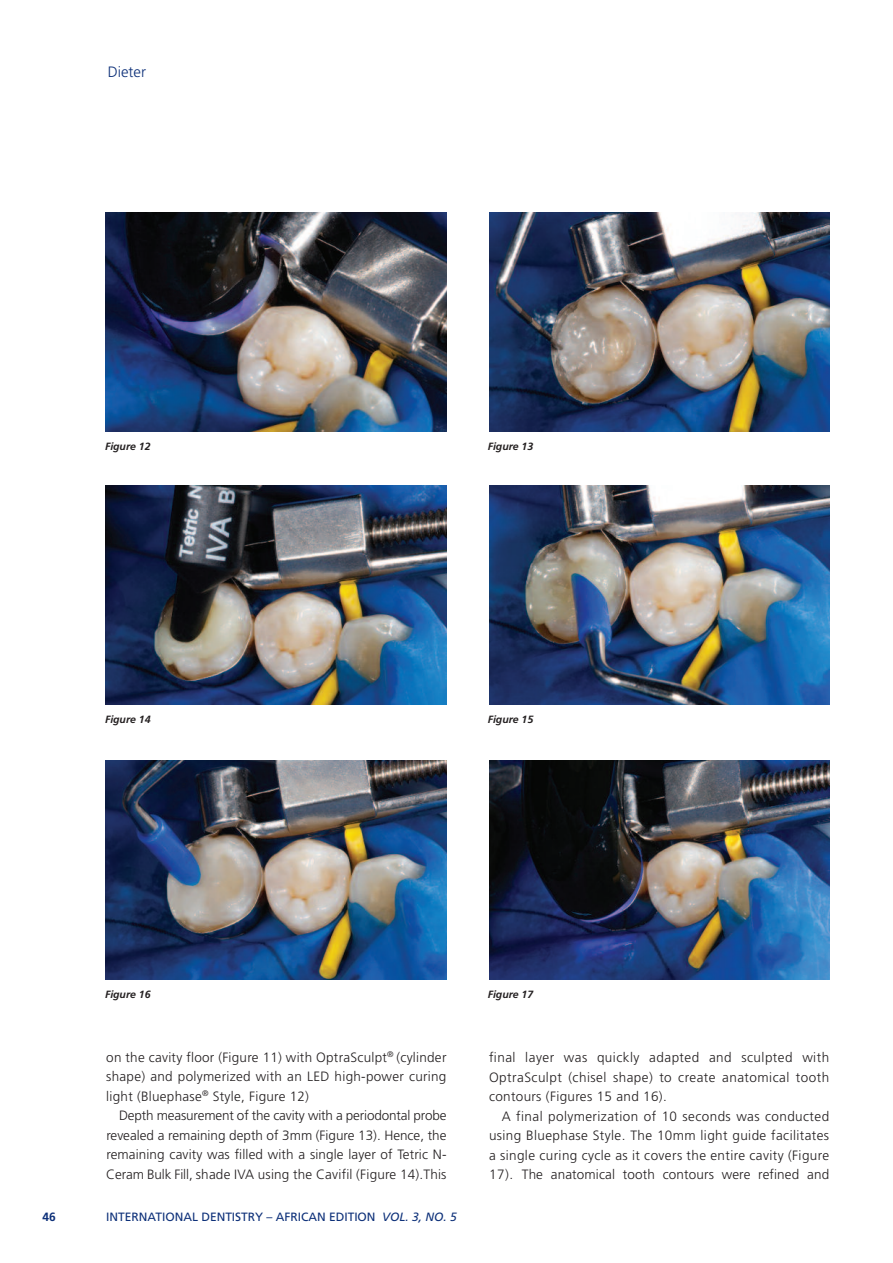
<style>
.page{position:relative;width:893px;height:1263px;background:#fff}
.page>*{position:absolute;margin:0;border:0;box-sizing:border-box;transform-origin:0 0}
.t1{font:300 15px "Frutiger";color:#0d3079}
.t2{font:300 13.5px/19.5px "Frutiger";letter-spacing:.02em;color:#231f20;text-align:justify}
.t3{font:12px "Frutiger";color:#0d3079}
.t4{font:700 12px "Frutiger";color:#0d3079}
.t5{font:italic 700 10.5px "Frutiger";color:#231f20}
.s1{font-style:italic}
</style>
<div class="page">
<img style="left:105px;top:213px;width:341px;height:219px">
<img style="left:489px;top:213px;width:340px;height:219px">
<img style="left:105px;top:486px;width:341px;height:219px">
<img style="left:489px;top:486px;width:340px;height:219px">
<img style="left:105px;top:760px;width:341px;height:220px">
<img style="left:489px;top:760px;width:340px;height:220px">
<p class="t1" style="left:108px;top:65px;width:40px">Dieter</p>
<p class="t5" style="left:105px;top:442px;width:47px">Figure 12</p>
<p class="t5" style="left:488px;top:442px;width:47px">Figure 13</p>
<p class="t5" style="left:105px;top:715px;width:47px">Figure 14</p>
<p class="t5" style="left:488px;top:715px;width:47px">Figure 15</p>
<p class="t5" style="left:105px;top:990px;width:47px">Figure 16</p>
<p class="t5" style="left:488px;top:990px;width:47px">Figure 17</p>
<p class="t2" style="left:106px;top:1048px;width:342px">on the cavity floor (Figure 11) with OptraSculpt<sup>®</sup> (cylinder shape) and polymerized with an LED high-power curing light (Bluephase<sup>®</sup> Style, Figure 12)</p>
<p class="t2" style="left:106px;top:1107px;width:342px;text-indent:13px">Depth measurement of the cavity with a periodontal probe revealed a remaining depth of 3mm (Figure 13). Hence, the remaining cavity was filled with a single layer of Tetric N-Ceram Bulk Fill, shade IVA using the Cavifil (Figure 14).This</p>
<p class="t4" style="left:43px;top:1212px;width:15px">46</p>
<p class="t3" style="left:106px;top:1212px;width:352px">INTERNATIONAL DENTISTRY – AFRICAN EDITION <span class="s1">VOL. 3, NO. 5</span></p>
<p class="t2" style="left:489px;top:1049px;width:342px">final layer was quickly adapted and sculpted with OptraSculpt (chisel shape) to create anatomical tooth contours (Figures 15 and 16).</p>
<p class="t2" style="left:489px;top:1107px;width:342px;text-indent:13px">A final polymerization of 10 seconds was conducted using Bluephase Style. The 10mm light guide facilitates a single curing cycle as it covers the entire cavity (Figure 17). The anatomical tooth contours were refined and</p>
</div>
